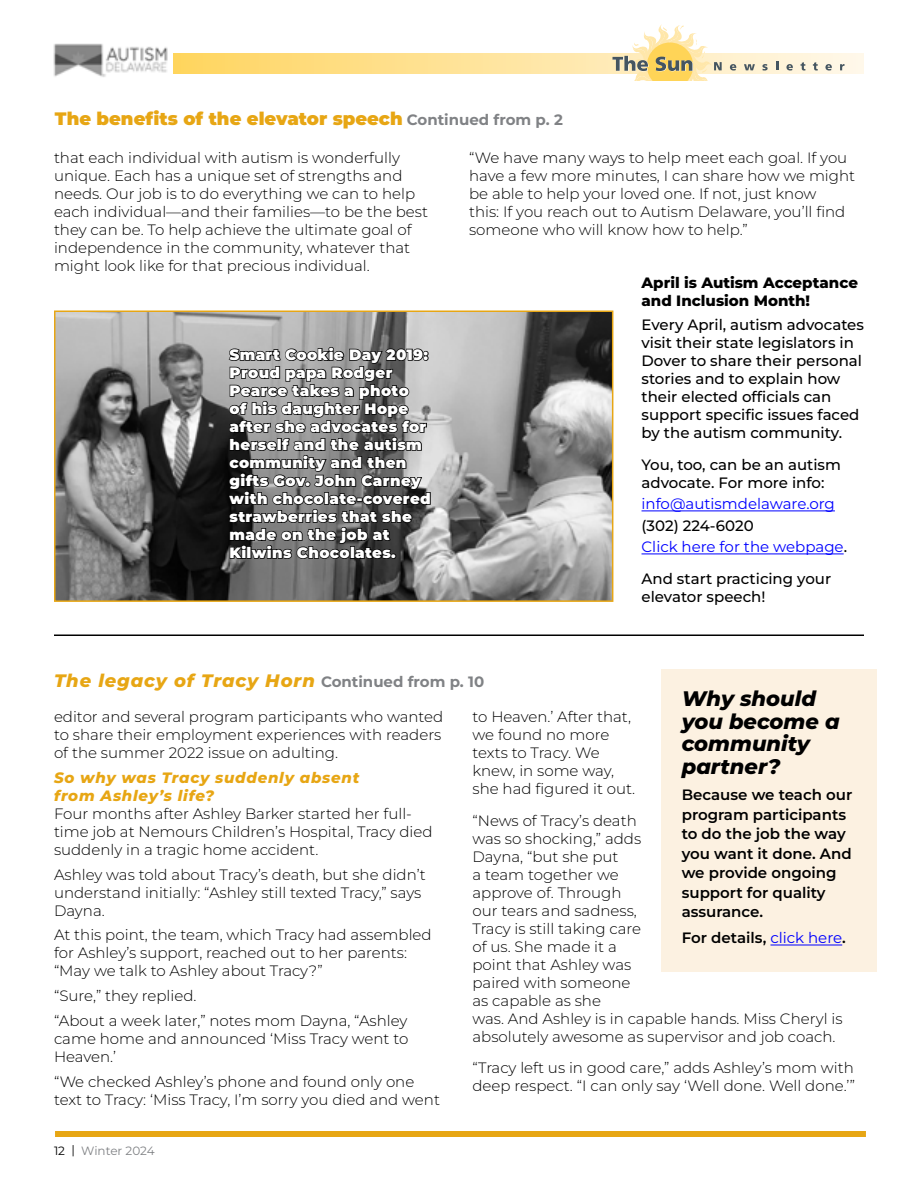
<style>
.page{position:relative;width:918px;height:1188px;background:#fff}
.page>*{position:absolute;margin:0;border:0;box-sizing:border-box;transform-origin:0 0}
.t1{font:italic 800 21px/22.5px "Montserrat";color:#000}
.t2{font:900 18px "Montserrat";color:#e7a614}
.t3{font:italic 800 18px "Montserrat";letter-spacing:.05em;color:#e7a614}
.t4{font:300 15px/18px "Montserrat";color:#000}
.t5{font:500 15px/18px "Montserrat";color:#000}
.t6{font:900 15px/18px "Montserrat";letter-spacing:.025em;color:#fff}
.t7{font:600 15px/19.5px "Montserrat";color:#000}
.t8{font:15px "Montserrat";color:#00f}
.t9{font:800 15px/18px "Montserrat";color:#000}
.t10{font:12px "Montserrat";color:#808285}
.s1{font-weight:700;font-size:15px;color:#808285}
.s2{font-weight:500;color:#000}
.s3{font-weight:700;font-style:normal;font-size:15px;color:#808285}
.s4{font-weight:400;color:#00f}
.s5{font-weight:800;font-style:italic;color:#e7a614}
.s6{color:#000}
</style>
<div class="page">
<div style="left:662px;top:669px;width:216px;height:303px;background:#fcf1e1"></div>
<hr style="left:770px;top:945px;width:72px;height:1px;background:#00f">
<div style="left:55px;top:1131px;width:811px;height:6px;background:#e7a614"></div>
<svg style="left:173px;top:53px;width:690px;height:21px;background:#fee39c"></svg>
<svg style="left:613px;top:24px;width:109px;height:57px"></svg>
<svg style="left:730px;top:64px;width:6px;height:7px"></svg>
<svg style="left:744px;top:64px;width:11px;height:6px"></svg>
<svg style="left:762px;top:64px;width:6px;height:7px"></svg>
<svg style="left:776px;top:62px;width:2px;height:8px"></svg>
<svg style="left:786px;top:64px;width:7px;height:7px"></svg>
<svg style="left:801px;top:62px;width:4px;height:9px"></svg>
<svg style="left:813px;top:62px;width:5px;height:9px"></svg>
<svg style="left:825px;top:64px;width:7px;height:7px"></svg>
<svg style="left:840px;top:64px;width:5px;height:6px"></svg>
<img style="left:53px;top:43px;width:115px;height:34px">
<img style="left:57px;top:313px;width:553px;height:286px">
<div style="left:54px;top:310px;width:559px;height:292px;border:2px solid #e7a614"></div>
<hr style="left:642px;top:511px;width:193px;height:1px;background:#00f">
<hr style="left:642px;top:554px;width:202px;height:1px;background:#00f">
<svg style="left:227px;top:346px;width:207px;height:214px;background:#585858"></svg>
<hr style="left:54px;top:634px;width:810px;height:2px;background:#000">
<p class="t2" style="left:55px;top:107px;width:509px">The benefits of the elevator speech <span class="s1">Continued from p. 2</span></p>
<p class="t4" style="left:54px;top:148px;width:376px">that each individual with autism is wonderfully unique. Each has a unique set of strengths and needs. Our job is to do everything we can to help each individual—and their families—to be the best they can be. To help achieve the ultimate goal of independence in the community, whatever that might look like for that precious individual.</p>
<p class="t4" style="left:469px;top:148px;width:388px">“We have many ways to help meet each goal. If you have a few more minutes, I can share how we might be able to help your loved one. If not, just know<br>this: If you reach out to Autism Delaware, you’ll find someone who will know how to help.”</p>
<p class="t9" style="left:642px;top:273px;width:218px">April is Autism Acceptance and Inclusion Month!</p>
<p class="t5" style="left:642px;top:316px;width:224px">Every April, autism advocates visit their state legislators in<br>Dover to share their personal stories and to explain how their elected officials can support specific issues faced by the autism community.</p>
<p class="t5" style="left:642px;top:455px;width:201px">You, too, can be an autism advocate. For more info:</p>
<p class="t8" style="left:642px;top:494px;width:195px">info@autismdelaware.org</p>
<p class="t5" style="left:642px;top:516px;width:114px">(302) 224-6020</p>
<p class="t8" style="left:642px;top:537px;width:207px">Click here for the webpage<span class="s2">.</span></p>
<p class="t5" style="left:642px;top:569px;width:191px">And start practicing your elevator speech!</p>
<p class="t6" style="left:230px;top:345px;width:200px">Smart Cookie Day 2019:</p>
<p class="t6" style="left:230px;top:363px;width:203px">Proud papa Rodger<br>Pearce takes a photo<br>of his daughter Hope after she advocates for herself and the autism community and then gifts Gov. John Carney with chocolate-covered strawberries that she made on the job at<br>Kilwins Chocolates.</p>
<p class="t3" style="left:54px;top:669px;width:432px">The legacy of Tracy Horn <span class="s3">Continued from p. 10</span></p>
<p class="t1" style="left:682px;top:687px;width:159px">Why should you become a community partner?</p>
<p class="t7" style="left:682px;top:785px;width:172px">Because we teach our program participants to do the job the way you want it done. And we provide ongoing support for quality assurance.</p>
<p class="t7" style="left:682px;top:928px;width:166px">For details, <span class="s4">click here</span>.</p>
<p class="t4" style="left:472px;top:707px;width:164px">to Heaven.’ After that, we found no more texts to Tracy. We knew, in some way, she had figured it out.</p>
<p class="t4" style="left:472px;top:811px;width:372px">“News of Tracy’s death<br>was so shocking,” adds<br>Dayna, “but she put<br>a team together we<br>approve of. Through<br>our tears and sadness,<br>Tracy is still taking care<br>of us. She made it a<br>point that Ashley was<br>paired with someone<br>as capable as she<br>was. And Ashley is in capable hands. Miss Cheryl is absolutely awesome as supervisor and job coach.</p>
<p class="t4" style="left:472px;top:1058px;width:384px">“Tracy left us in good care,” adds Ashley’s mom with deep respect. “I can only say ‘Well done. Well done.’”</p>
<p class="t4" style="left:54px;top:707px;width:391px">editor and several program participants who wanted to share their employment experiences with readers of the summer 2022 issue on adulting.</p>
<p class="t4" style="left:54px;top:768px;width:380px"><span class="s5">So why was Tracy suddenly absent<br>from Ashley’s life?<br></span>Four months after Ashley Barker started her full&shy;time job at Nemours Children’s Hospital, Tracy died suddenly in a tragic home accident.</p>
<p class="t4" style="left:54px;top:865px;width:373px">Ashley was told about Tracy’s death, but she didn’t understand initially: “Ashley still texted Tracy,” says<br>Dayna.</p>
<p class="t4" style="left:54px;top:926px;width:379px">At this point, the team, which Tracy had assembled for Ashley’s support, reached out to her parents: “May we talk to Ashley about Tracy?”</p>
<p class="t4" style="left:54px;top:986px;width:144px">“Sure,” they replied.</p>
<p class="t4" style="left:54px;top:1011px;width:356px;text-align:justify">“About a week later,” notes mom Dayna, “Ashley came home and announced ‘Miss Tracy went to Heaven.’</p>
<p class="t4" style="left:54px;top:1072px;width:388px">“We checked Ashley’s phone and found only one text to Tracy: ‘Miss Tracy, I’m sorry you died and went</p>
<p class="t10" style="left:54px;top:1143px;width:102px"><span class="s6">12 |</span> Winter 2024</p>
</div>
